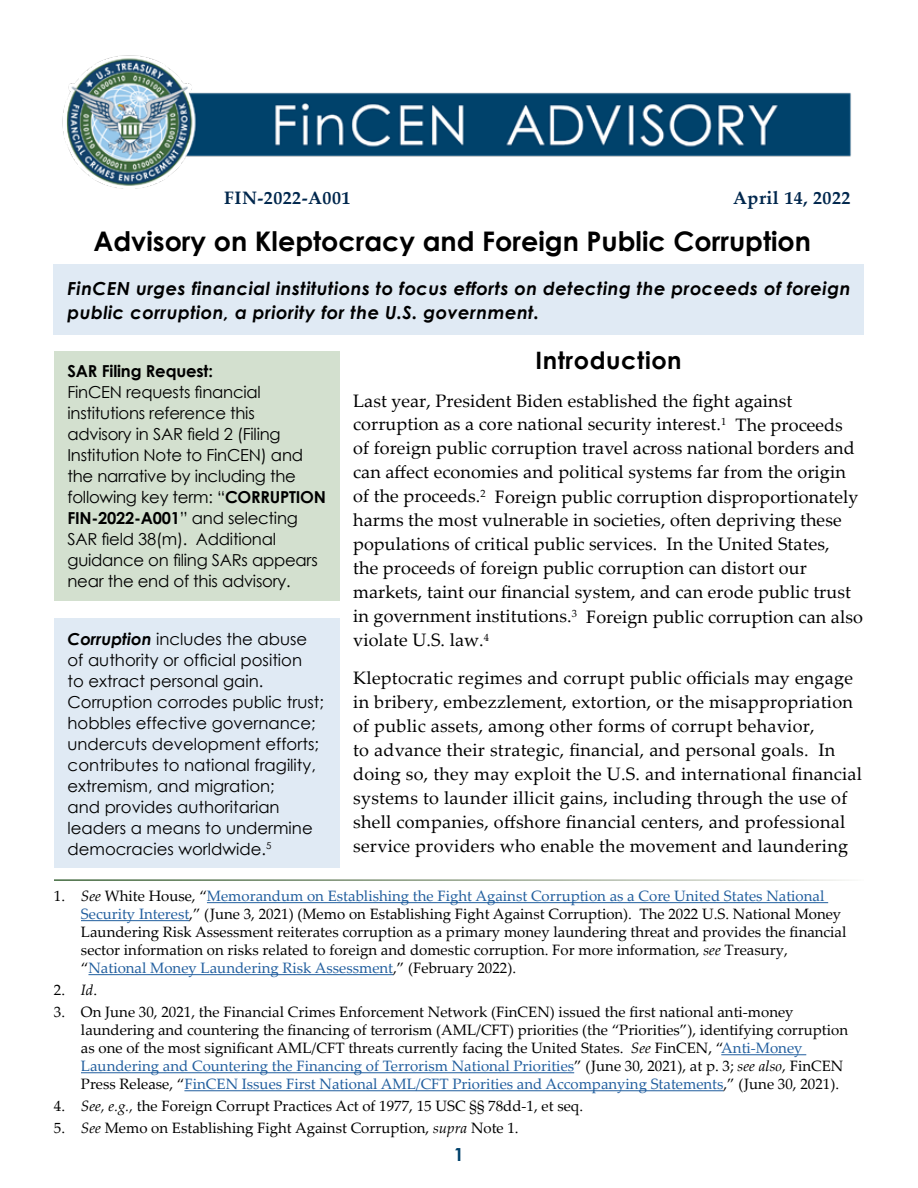
<style>
.page{position:relative;width:918px;height:1188px;background:#fff}
.page>*{position:absolute;margin:0;border:0;box-sizing:border-box;transform-origin:0 0}
.Advisory_Header{font:700 27px "Century Gothic";color:#000}
.t1{font:700 24px "Century Gothic";letter-spacing:.025em;color:#000}
.Text{font:18px/24px "Palatino Linotype";letter-spacing:.005em;color:#000}
.Callout_Header{font:italic 700 18px/24px "Century Gothic";letter-spacing:.025em;color:#000}
.FIN_and_Date{font:700 18px "Palatino Linotype";letter-spacing:.025em;color:#00274d}
.t2{font:700 18px "Century Gothic";color:#00416b}
.Call_out_text{font:16.5px/21px "Century Gothic";color:#000}
.t3{font:15px/18px "Palatino Linotype";color:#000}
.s1{font-weight:700}
.s2{font-weight:700;font-style:italic}
.s3{font-style:italic}
.s4{color:#215e9e}
</style>
<div class="page">
<div style="left:54px;top:351px;width:286px;height:249px;background:#d3e0cf"></div>
<div style="left:54px;top:619px;width:286px;height:249px;background:#e0eaf4"></div>
<div style="left:54px;top:264px;width:810px;height:70px;background:#e0eaf4"></div>
<img style="left:62px;top:55px;width:789px;height:134px">
<hr style="left:207px;top:902px;width:621px;height:1px;background:#215e9e">
<hr style="left:81px;top:920px;width:108px;height:1px;background:#215e9e">
<hr style="left:88px;top:974px;width:305px;height:1px;background:#215e9e">
<hr style="left:721px;top:1054px;width:85px;height:1px;background:#215e9e">
<hr style="left:81px;top:1072px;width:493px;height:1px;background:#215e9e">
<hr style="left:184px;top:1090px;width:540px;height:1px;background:#215e9e">
<h1 class="FIN_and_Date" style="left:224px;top:185px;width:128px">FIN-2022-A001</h1>
<h1 class="FIN_and_Date" style="left:733px;top:185px;width:119px">April 14, 2022</h1>
<h1 class="Advisory_Header" style="left:93px;top:220px;width:719px">Advisory on Kleptocracy and Foreign Public Corruption</h1>
<h1 class="Callout_Header" style="left:67px;top:275px;width:785px">FinCEN urges financial institutions to focus efforts on detecting the proceeds of foreign public corruption, a priority for the U.S. government.</h1>
<p class="Call_out_text" style="left:68px;top:360px;width:260px"><span class="s1">SAR Filing Request:<br></span>FinCEN requests financial institutions reference this<br>advisory in SAR field 2 (Filing<br>Institution Note to FinCEN) and the narrative by including the following key term: “<span class="s1">CORRUPTION<br>FIN-2022-A001</span>” and selecting<br>SAR field 38(m). Additional guidance on filing SARs appears near the end of this advisory.</p>
<p class="Call_out_text" style="left:68px;top:628px;width:258px"><span class="s2">Corruption</span> includes the abuse of authority or official position<br>to extract personal gain.<br>Corruption corrodes public trust; hobbles effective governance; undercuts development efforts; contributes to national fragility, extremism, and migration;<br>and provides authoritarian leaders a means to undermine democracies worldwide.<sup>5</sup></p>
<h2 class="t1" style="left:535px;top:342px;width:148px">Introduction</h2>
<p class="Text" style="left:353px;top:388px;width:511px">Last year, President Biden established the fight against corruption as a core national security interest.<sup>1</sup> The proceeds of foreign public corruption travel across national borders and can affect economies and political systems far from the origin of the proceeds.<sup>2</sup> Foreign public corruption disproportionately harms the most vulnerable in societies, often depriving these populations of critical public services. In the United States,<br>the proceeds of foreign public corruption can distort our markets, taint our financial system, and can erode public trust in government institutions.<sup>3</sup> Foreign public corruption can also violate U.S. law.<sup>4</sup></p>
<p class="Text" style="left:353px;top:665px;width:510px">Kleptocratic regimes and corrupt public officials may engage in bribery, embezzlement, extortion, or the misappropriation of public assets, among other forms of corrupt behavior,<br>to advance their strategic, financial, and personal goals. In doing so, they may exploit the U.S. and international financial systems to launder illicit gains, including through the use of shell companies, offshore financial centers, and professional service providers who enable the movement and laundering</p>
<p class="t3" style="left:81px;top:886px;width:767px;text-indent:-27px">1. <span class="s3">See</span> White House, “<span class="s4">Memorandum on Establishing the Fight Against Corruption as a Core United States National Security Interest</span>,” (June 3, 2021) (Memo on Establishing Fight Against Corruption). The 2022 U.S. National Money Laundering Risk Assessment reiterates corruption as a primary money laundering threat and provides the financial sector information on risks related to foreign and domestic corruption. For more information, <span class="s3">see</span> Treasury, “<span class="s4">National Money Laundering Risk Assessment</span>,” (February 2022).</p>
<p class="t3" style="left:54px;top:981px;width:45px">2. <span class="s3">Id</span>.</p>
<p class="t3" style="left:81px;top:1003px;width:769px;text-indent:-27px">3. On June 30, 2021, the Financial Crimes Enforcement Network (FinCEN) issued the first national anti-money laundering and countering the financing of terrorism (AML/CFT) priorities (the “Priorities”), identifying corruption as one of the most significant AML/CFT threats currently facing the United States. <span class="s3">See</span> FinCEN, “<span class="s4">Anti-Money Laundering and Countering the Financing of Terrorism National Priorities</span>” (June 30, 2021), at p. 3; <span class="s3">see also</span>, FinCEN Press Release, “<span class="s4">FinCEN Issues First National AML/CFT Priorities and Accompanying Statements</span>,” (June 30, 2021).</p>
<p class="t3" style="left:54px;top:1097px;width:531px">4. <span class="s3">See, e.g.,</span> the Foreign Corrupt Practices Act of 1977, 15 USC §§ 78dd-1, et seq.</p>
<p class="t3" style="left:54px;top:1119px;width:466px">5. <span class="s3">See</span> Memo on Establishing Fight Against Corruption, <span class="s3">supra</span> Note 1.</p>
<p class="t2" style="left:454px;top:1141px;width:12px">1</p>
</div>
